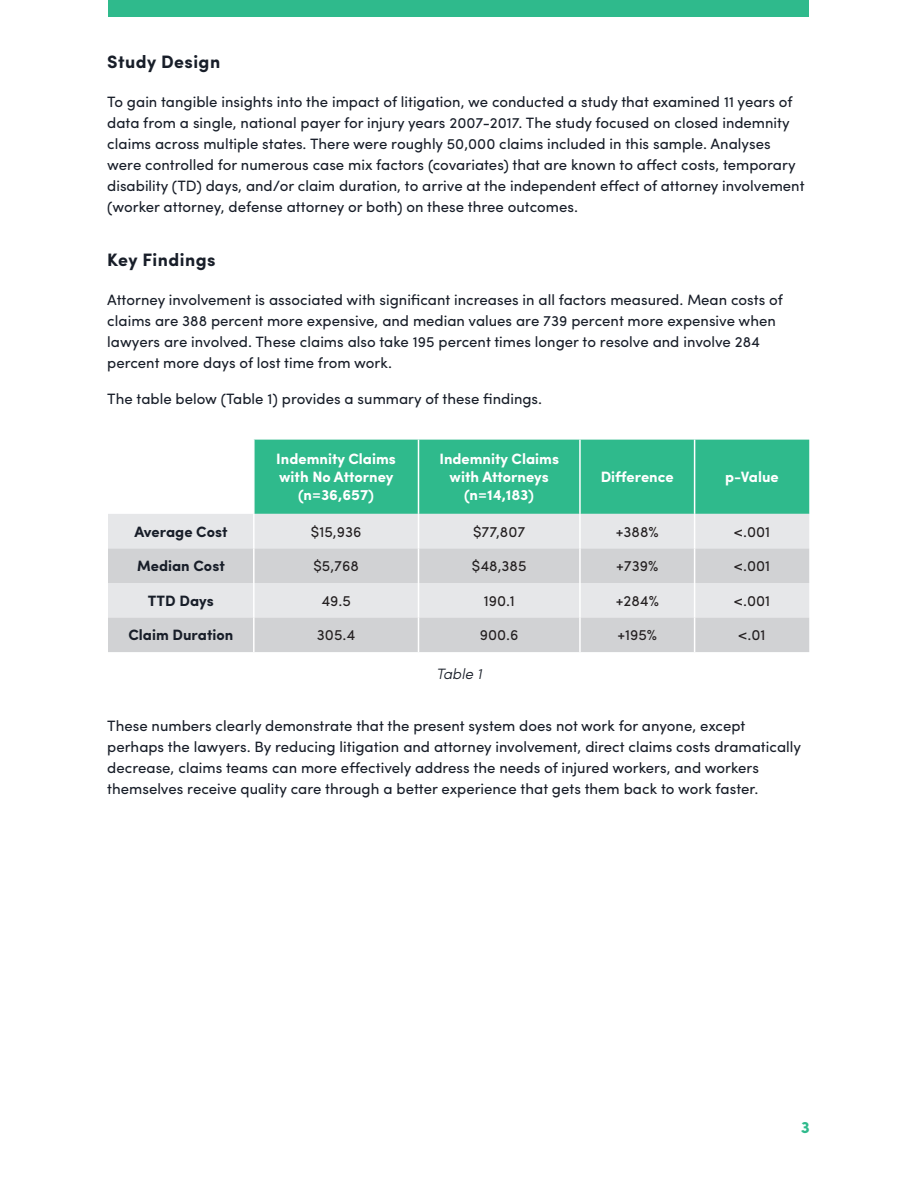
<style>
.page{position:relative;width:918px;height:1188px;background:#fff}
.page>*{position:absolute;margin:0;border:0;box-sizing:border-box;transform-origin:0 0}
.Heading_2{font:700 18px "Sofia Pro";letter-spacing:.025em;color:#181e29}
.t1{font:700 16.5px "Sofia Pro";color:#2fba8c}
.Body_copy{font:15px/21px "Sofia Pro";color:#181e29}
.Body_copy-2{font:700 15px/18px "Sofia Pro";color:#fff;text-align:center}
.t2{font:15px "Sofia Pro";color:#231f20}
.Body_copy-3{font:700 15px "Sofia Pro";color:#181e29}
.Subtitle{font:italic 300 15px "Sofia Pro";color:#181e29}
</style>
<div class="page">
<div style="left:109px;top:0;width:700px;height:16px;background:#2fba8c"></div>
<div style="left:255px;top:440px;width:554px;height:74px;background:#2fba8c"></div>
<div style="left:108px;top:514px;width:701px;height:34px;background:#e6e7e9"></div>
<svg style="left:108px;top:548px;width:701px;height:104px;background:#d8d9db"></svg>
<hr style="left:418px;top:440px;width:1px;height:74px;background:#fff">
<hr style="left:253px;top:514px;width:2px;height:34px;background:#fff">
<hr style="left:253px;top:548px;width:2px;height:35px;background:#fff">
<hr style="left:253px;top:583px;width:2px;height:35px;background:#fff">
<hr style="left:253px;top:618px;width:2px;height:34px;background:#fff">
<hr style="left:418px;top:514px;width:1px;height:34px;background:#fff">
<hr style="left:418px;top:548px;width:1px;height:35px;background:#fff">
<hr style="left:418px;top:583px;width:1px;height:35px;background:#fff">
<hr style="left:418px;top:618px;width:1px;height:34px;background:#fff">
<hr style="left:579px;top:514px;width:2px;height:34px;background:#fff">
<hr style="left:694px;top:514px;width:1px;height:34px;background:#fff">
<hr style="left:579px;top:548px;width:2px;height:35px;background:#fff">
<hr style="left:694px;top:548px;width:1px;height:35px;background:#fff">
<hr style="left:579px;top:583px;width:2px;height:35px;background:#fff">
<hr style="left:694px;top:583px;width:1px;height:35px;background:#fff">
<hr style="left:579px;top:618px;width:2px;height:34px;background:#fff">
<hr style="left:694px;top:618px;width:1px;height:34px;background:#fff">
<hr style="left:579px;top:440px;width:2px;height:74px;background:#fff">
<hr style="left:694px;top:440px;width:1px;height:74px;background:#fff">
<p class="Heading_2" style="left:107px;top:47px;width:114px">Study Design</p>
<p class="Body_copy" style="left:107px;top:90px;width:699px">To gain tangible insights into the impact of litigation, we conducted a study that examined 11 years of data from a single, national payer for injury years 2007-2017. The study focused on closed indemnity claims across multiple states. There were roughly 50,000 claims included in this sample. Analyses were controlled for numerous case mix factors (covariates) that are known to affect costs, temporary disability (TD) days, and/or claim duration, to arrive at the independent effect of attorney involvement (worker attorney, defense attorney or both) on these three outcomes.</p>
<p class="Heading_2" style="left:107px;top:246px;width:110px">Key Findings</p>
<p class="Body_copy" style="left:107px;top:288px;width:677px">Attorney involvement is associated with significant increases in all factors measured. Mean costs of claims are 388 percent more expensive, and median values are 739 percent more expensive when lawyers are involved. These claims also take 195 percent times longer to resolve and involve 284 percent more days of lost time from work.</p>
<p class="Body_copy" style="left:107px;top:387px;width:436px">The table below (Table 1) provides a summary of these findings.</p>
<p class="Body_copy-2" style="left:276px;top:449px;width:121px">Indemnity Claims with No Attorney (n=36,657)</p>
<p class="Body_copy-2" style="left:439px;top:449px;width:121px">Indemnity Claims with Attorneys (n=14,183)</p>
<p class="Body_copy-2" style="left:601px;top:467px;width:75px">Difference</p>
<p class="Body_copy-2" style="left:725px;top:467px;width:55px">p-Value</p>
<p class="Body_copy-3" style="left:134px;top:520px;width:95px">Average Cost</p>
<p class="t2" style="left:311px;top:520px;width:52px">$15,936</p>
<p class="t2" style="left:473px;top:520px;width:54px">$77,807</p>
<p class="t2" style="left:616px;top:520px;width:44px">+388%</p>
<p class="t2" style="left:734px;top:520px;width:38px">&lt;.001</p>
<p class="Body_copy-3" style="left:137px;top:555px;width:89px">Median Cost</p>
<p class="t2" style="left:313px;top:555px;width:47px">$5,768</p>
<p class="t2" style="left:472px;top:555px;width:56px">$48,385</p>
<p class="t2" style="left:616px;top:555px;width:44px">+739%</p>
<p class="t2" style="left:734px;top:555px;width:38px">&lt;.001</p>
<p class="Body_copy-3" style="left:148px;top:589px;width:67px">TTD Days</p>
<p class="t2" style="left:321px;top:590px;width:31px">49.5</p>
<p class="t2" style="left:484px;top:590px;width:33px">190.1</p>
<p class="t2" style="left:616px;top:590px;width:45px">+284%</p>
<p class="t2" style="left:734px;top:590px;width:38px">&lt;.001</p>
<p class="Body_copy-3" style="left:128px;top:624px;width:106px">Claim Duration</p>
<p class="t2" style="left:317px;top:624px;width:40px">305.4</p>
<p class="t2" style="left:480px;top:624px;width:40px">900.6</p>
<p class="t2" style="left:617px;top:624px;width:41px">+195%</p>
<p class="t2" style="left:738px;top:624px;width:29px">&lt;.01</p>
<p class="Subtitle" style="left:436px;top:662px;width:47px">Table 1</p>
<p class="Body_copy" style="left:107px;top:714px;width:695px">These numbers clearly demonstrate that the present system does not work for anyone, except perhaps the lawyers. By reducing litigation and attorney involvement, direct claims costs dramatically decrease, claims teams can more effectively address the needs of injured workers, and workers themselves receive quality care through a better experience that gets them back to work faster.</p>
<p class="t1" style="left:801px;top:1115px;width:11px">3</p>
</div>
